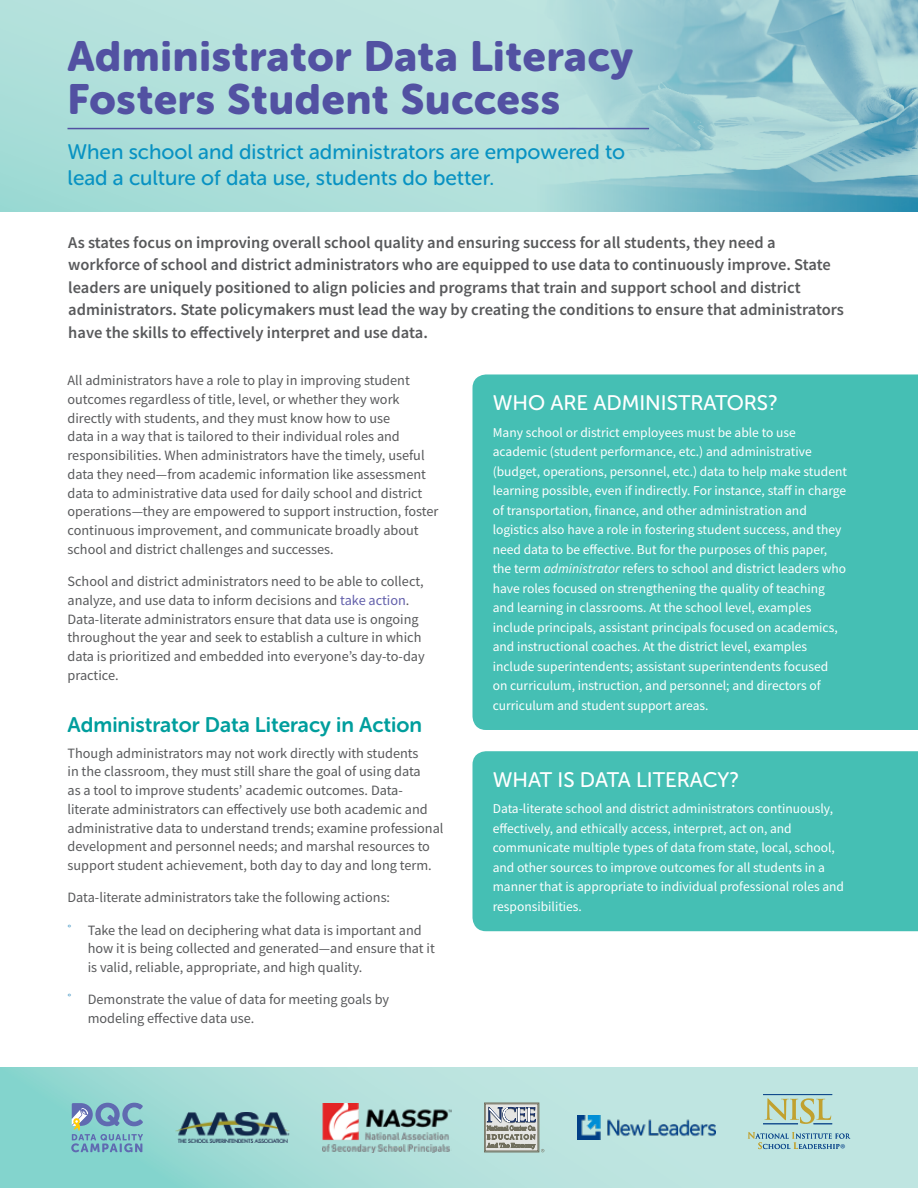
<style>
.page{position:relative;width:918px;height:1188px;background:#fff}
.page>*{position:absolute;margin:0;border:0;box-sizing:border-box;transform-origin:0 0}
.t1{font:42px/43.8px "Museo Sans Rounded 900";letter-spacing:.02em;color:#5251a2}
.t2{font:21px/25.8px "Museo Sans Rounded 500";color:#0892c2}
.t3{font:21px "Museo Sans Rounded 500";color:#fff}
.t4{font:21px "Museo Sans Rounded 700";color:#009e9d}
.t5{font:600 16.5px/22.5px "Source Sans Pro";color:#58595b}
.t6{font:14.25px/18.8px "Source Sans Pro";color:#58595b}
.t7{font:13.5px/19.5px "Source Sans Pro";color:#fff}
.t8{font:12.9px "Trajan Pro";color:#124b8d}
.s1{color:#6360ab}
.s2{font-style:italic}
</style>
<div class="page">
<div style="left:0;top:0;width:918px;height:212px;background:linear-gradient(to bottom,#bce4df,#a9ddd8)"></div>
<img style="left:535px;top:0;width:383px;height:212px">
<svg style="left:0;top:1067px;width:918px;height:121px;background:#aedfda"></svg>
<svg style="left:71px;top:1103px;width:72px;height:49px;background:#7fadc1"></svg>
<hr style="left:68px;top:128px;width:581px;height:1px;background:#5251a2">
<div style="left:472px;top:374px;width:446px;height:356px;background:#45bfb4"></div>
<div style="left:472px;top:751px;width:446px;height:180px;background:#45bfb4"></div>
<img style="left:176px;top:1112px;width:113px;height:31px">
<img style="left:322px;top:1103px;width:129px;height:49px">
<div style="left:484px;top:1103px;width:55px;height:49px;border:1px solid #716f5e"></div>
<svg style="left:487px;top:1107px;width:57px;height:45px;background:#acb1af"></svg>
<svg style="left:748px;top:1132px;width:102px;height:17px;background:#9dc4ca"></svg>
<hr style="left:763px;top:1094px;width:69px;height:1px;background:#124b8d">
<hr style="left:763px;top:1124px;width:35px;height:1px;background:#124b8d">
<svg style="left:765px;top:1098px;width:67px;height:27px;background:#b8cbac"></svg>
<img style="left:577px;top:1116px;width:138px;height:23px">
<h1 class="t1" style="left:68px;top:34px;width:567px">Administrator Data Literacy<br>Fosters Student Success</h1>
<h2 class="t2" style="left:68px;top:139px;width:559px">When school and district administrators are empowered to lead a culture of data use, students do better.</h2>
<p class="t5" style="left:68px;top:231px;width:777px">As states focus on improving overall school quality and ensuring success for all students, they need a workforce of school and district administrators who are equipped to use data to continuously improve. State leaders are uniquely positioned to align policies and programs that train and support school and district administrators. State policymakers must lead the way by creating the conditions to ensure that administrators have the skills to effectively interpret and use data.</p>
<p class="t6" style="left:68px;top:371px;width:372px">All administrators have a role to play in improving student outcomes regardless of title, level, or whether they work directly with students, and they must know how to use<br>data in a way that is tailored to their individual roles and responsibilities. When administrators have the timely, useful data they need—from academic information like assessment data to administrative data used for daily school and district operations—they are empowered to support instruction, foster continuous improvement, and communicate broadly about school and district challenges and successes.</p>
<p class="t6" style="left:68px;top:572px;width:359px">School and district administrators need to be able to collect, analyze, and use data to inform decisions and <span class="s1">take action</span>.<br>Data-literate administrators ensure that data use is ongoing throughout the year and seek to establish a culture in which data is prioritized and embedded into everyone’s day-to-day practice.</p>
<h2 class="t4" style="left:68px;top:713px;width:356px">Administrator Data Literacy in Action</h2>
<p class="t6" style="left:68px;top:743px;width:378px">Though administrators may not work directly with students<br>in the classroom, they must still share the goal of using data<br>as a tool to improve students’ academic outcomes. Data&shy;literate administrators can effectively use both academic and administrative data to understand trends; examine professional development and personnel needs; and marshal resources to support student achievement, both day to day and long term.</p>
<p class="t6" style="left:68px;top:888px;width:324px">Data-literate administrators take the following actions:</p>
<p class="t6" style="left:88px;top:920px;width:349px">Take the lead on deciphering what data is important and how it is being collected and generated—and ensure that it is valid, reliable, appropriate, and high quality.</p>
<p class="t6" style="left:88px;top:990px;width:303px">Demonstrate the value of data for meeting goals by modeling effective data use.</p>
<h2 class="t3" style="left:493px;top:392px;width:286px">WHO ARE ADMINISTRATORS?</h2>
<p class="t7" style="left:493px;top:422px;width:356px">Many school or district employees must be able to use academic (student performance, etc.) and administrative (budget, operations, personnel, etc.) data to help make student learning possible, even if indirectly. For instance, staff in charge of transportation, finance, and other administration and logistics also have a role in fostering student success, and they need data to be effective. But for the purposes of this paper, the term <span class="s2">administrator</span> refers to school and district leaders who have roles focused on strengthening the quality of teaching and learning in classrooms. At the school level, examples include principals, assistant principals focused on academics, and instructional coaches. At the district level, examples include superintendents; assistant superintendents focused<br>on curriculum, instruction, and personnel; and directors of curriculum and student support areas.</p>
<h2 class="t3" style="left:493px;top:768px;width:248px">WHAT IS DATA LITERACY?</h2>
<p class="t7" style="left:493px;top:799px;width:353px">Data-literate school and district administrators continuously, effectively, and ethically access, interpret, act on, and communicate multiple types of data from state, local, school, and other sources to improve outcomes for all students in a manner that is appropriate to individual professional roles and responsibilities.</p>
<p class="t8" style="left:840px;top:1141px;width:7px">®</p>
</div>
